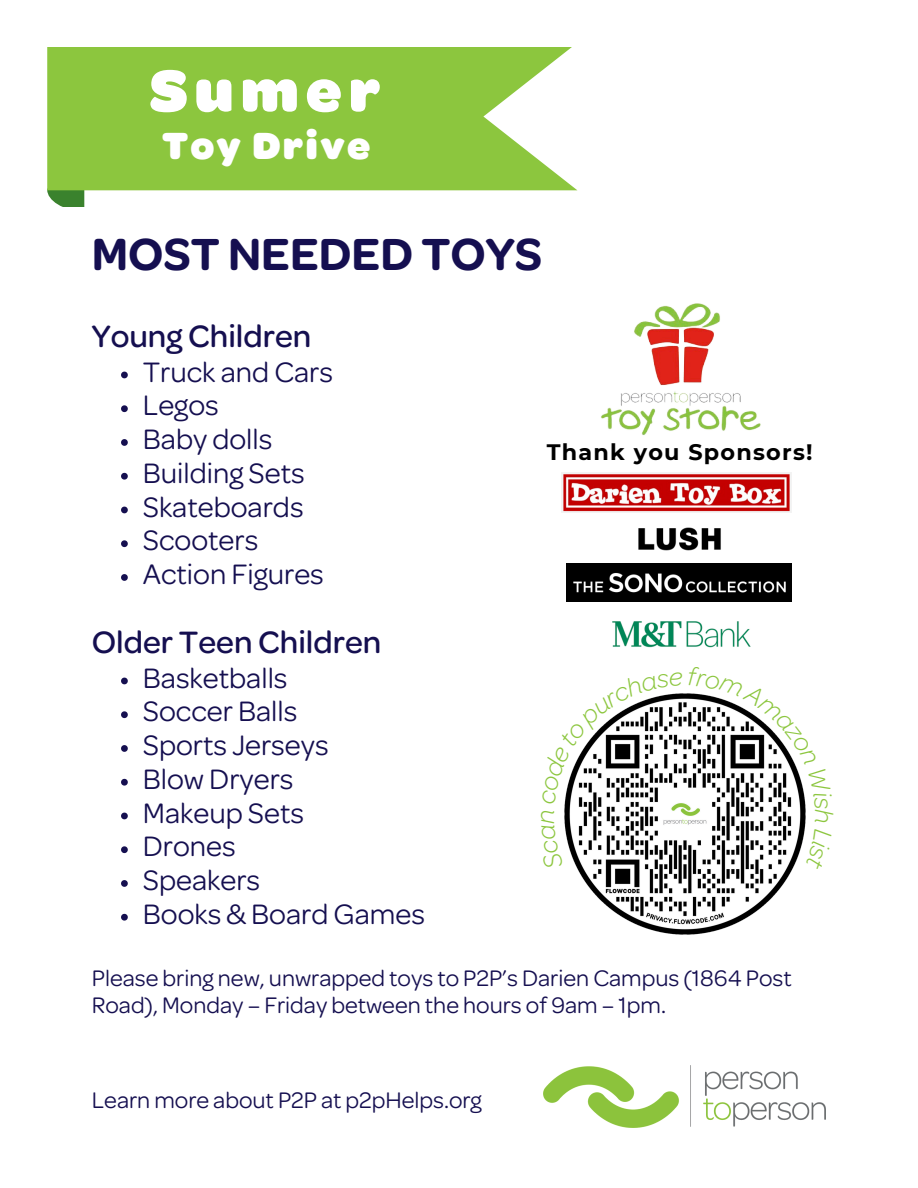
<style>
.page{position:relative;width:918px;height:1188px;background:#fff}
.page>*{position:absolute;margin:0;border:0;box-sizing:border-box;transform-origin:0 0}
.t1{font:900 62.7px "Omnes Girl Scouts";letter-spacing:.11em;color:#fff}
.t2{font:600 48px "Omnes Girl Scouts";color:#150f50}
.t3{font:900 40.35px "Omnes Girl Scouts";letter-spacing:.055em;color:#fff}
.t4{font:500 33px "Omnes Girl Scouts";color:#150f50}
.t5{font:30px "Omnes Girl Scouts";color:#150f50}
.t6{font:italic 300 27px "Omnes Girl Scouts";color:#8cc63e}
.t7{font:24px/27px "Omnes Girl Scouts";color:#150f50}
.t8{font:700 22.35px "Montserrat";letter-spacing:.055em;color:#000}
</style>
<div class="page">
<svg style="left:121px;top:372px;width:7px;height:6px"></svg>
<svg style="left:121px;top:405px;width:7px;height:7px"></svg>
<svg style="left:121px;top:439px;width:7px;height:7px"></svg>
<svg style="left:121px;top:473px;width:7px;height:7px"></svg>
<svg style="left:121px;top:507px;width:7px;height:6px"></svg>
<svg style="left:121px;top:540px;width:7px;height:7px"></svg>
<svg style="left:121px;top:574px;width:7px;height:7px"></svg>
<svg style="left:121px;top:678px;width:7px;height:6px"></svg>
<svg style="left:121px;top:711px;width:7px;height:7px"></svg>
<svg style="left:121px;top:745px;width:7px;height:7px"></svg>
<svg style="left:121px;top:779px;width:7px;height:7px"></svg>
<svg style="left:121px;top:813px;width:7px;height:6px"></svg>
<svg style="left:121px;top:846px;width:7px;height:7px"></svg>
<svg style="left:121px;top:880px;width:7px;height:7px"></svg>
<svg style="left:121px;top:914px;width:7px;height:7px"></svg>
<img style="left:543px;top:1065px;width:283px;height:62px">
<svg style="left:47px;top:190px;width:37px;height:17px"></svg>
<svg style="left:47px;top:48px;width:530px;height:142px;background:#96cb4f"></svg>
<img style="left:564px;top:693px;width:242px;height:242px">
<img style="left:638px;top:527px;width:83px;height:24px">
<img style="left:561px;top:472px;width:230px;height:41px">
<img style="left:601px;top:303px;width:160px;height:132px">
<img style="left:567px;top:563px;width:224px;height:39px">
<img style="left:612px;top:621px;width:139px;height:27px">
<svg style="left:564px;top:693px;width:119px;height:111px"></svg>
<svg style="left:689px;top:693px;width:117px;height:116px"></svg>
<svg style="left:805px;top:829px;width:1px;height:42px"></svg>
<p class="t1" style="left:150px;top:67px;width:233px">Sumer</p>
<p class="t3" style="left:163px;top:131px;width:209px">Toy Drive</p>
<p class="t2" style="left:92px;top:237px;width:452px">MOST NEEDED TOYS</p>
<h1 class="t4" style="left:92px;top:324px;width:221px">Young Children</h1>
<h2 class="t5" style="left:143px;top:361px;width:192px">Truck and Cars</h2>
<h3 class="t5" style="left:143px;top:394px;width:78px">Legos</h3>
<h4 class="t5" style="left:143px;top:428px;width:131px">Baby dolls</h4>
<p class="t5" style="left:143px;top:462px;width:163px">Building Sets</p>
<p class="t5" style="left:143px;top:496px;width:162px">Skateboards</p>
<p class="t5" style="left:143px;top:529px;width:117px">Scooters</p>
<p class="t5" style="left:143px;top:563px;width:183px">Action Figures</p>
<p class="t4" style="left:92px;top:630px;width:291px">Older Teen Children</p>
<p class="t5" style="left:143px;top:667px;width:146px">Basketballs</p>
<p class="t5" style="left:143px;top:700px;width:156px">Soccer Balls</p>
<h4 class="t5" style="left:143px;top:734px;width:187px">Sports Jerseys</h4>
<p class="t5" style="left:143px;top:768px;width:152px">Blow Dryers</p>
<p class="t5" style="left:143px;top:802px;width:163px">Makeup Sets</p>
<p class="t5" style="left:143px;top:835px;width:95px">Drones</p>
<p class="t5" style="left:143px;top:869px;width:119px">Speakers</p>
<p class="t5" style="left:143px;top:903px;width:284px">Books &amp; Board Games</p>
<p class="t8" style="left:547px;top:438px;width:267px">Thank you Sponsors!</p>
<p class="t6" style="left:535px;top:824px;width:16px;rotate:-90deg">n</p>
<p class="t6" style="left:834px;top:809px;width:16px;rotate:90deg">h</p>
<p class="t7" style="left:92px;top:968px;width:701px">Please bring new, unwrapped toys to P2P’s Darien Campus (1864 Post<br>Road), Monday – Friday between the hours of 9am – 1pm.</p>
<p class="t7" style="left:92px;top:1090px;width:392px">Learn more about P2P at p2pHelps.org</p>
</div>
